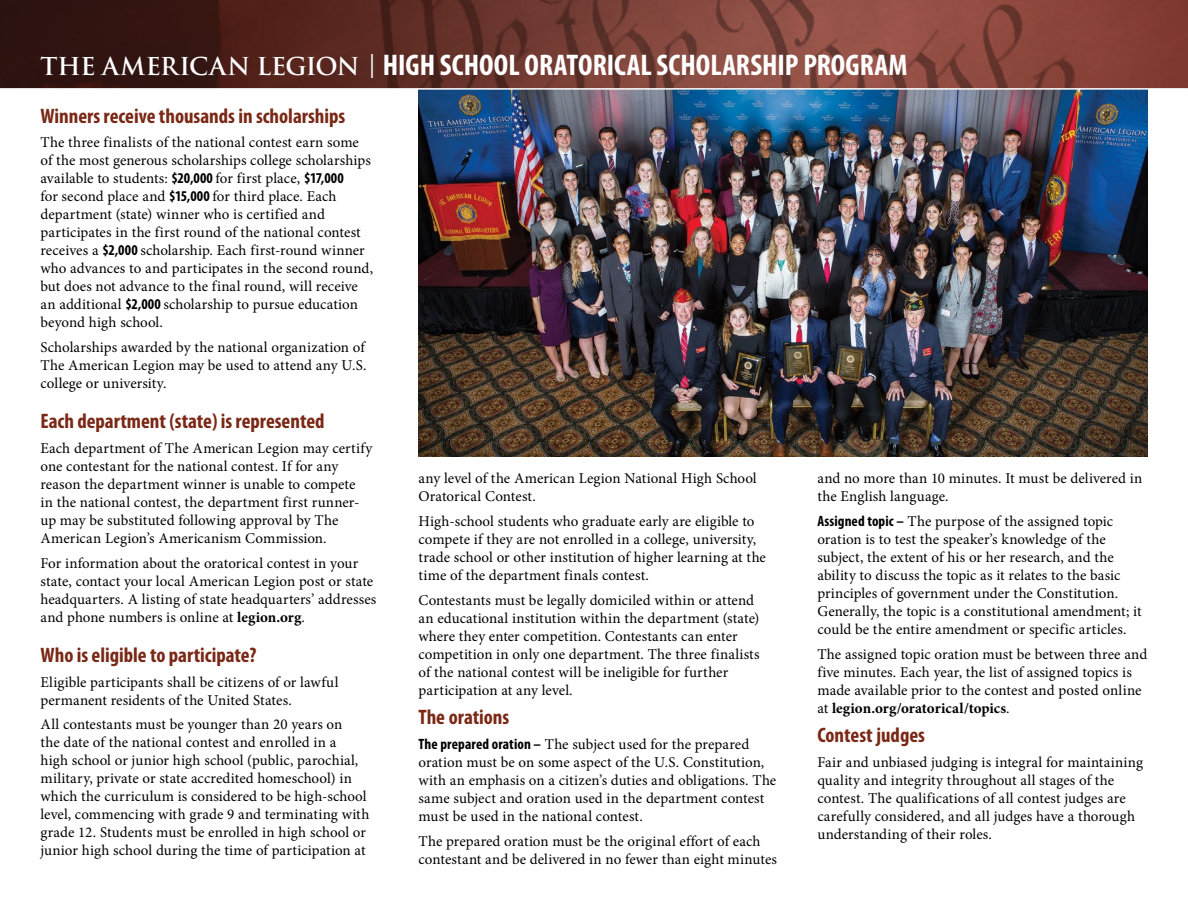
<style>
.page{position:relative;width:1188px;height:918px;background:#fff}
.page>*{position:absolute;margin:0;border:0;box-sizing:border-box;transform-origin:0 0}
.Brochure_Title{font:700 condensed 30px "Myriad Pro";color:#fff}
.Heading{font:700 condensed 21px "Myriad Pro";color:#7a2816}
.Body{font:700 condensed 21px "Myriad Pro";color:#7a2816}
.Body-2{font:15px/18px "Minion Pro";letter-spacing:.005em;color:#000}
.s1{font-family:"Trajan Pro";font-stretch:normal;font-size:24px}
.s2{font-family:"Myriad Pro";font-weight:700;font-stretch:condensed}
.s3{font-weight:700}
</style>
<div class="page">
<img style="left:419px;top:90px;width:729px;height:367px">
<svg style="left:0;top:0;width:1188px;height:90px;background:#6c3831"></svg>
<p class="Brochure_Title" style="left:40px;top:49px;width:869px"><span class="s1">THE AMERICAN LEGION |</span> HIGH SCHOOL ORATORICAL SCHOLARSHIP PROGRAM</p>
<p class="Heading" style="left:40px;top:104px;width:306px">Winners receive thousands in scholarships</p>
<p class="Body-2" style="left:40px;top:134px;width:334px">The three finalists of the national contest earn some of the most generous scholarships college scholarships available to students: <span class="s2">$20,000</span> for first place, <span class="s2">$17,000<br></span>for second place and <span class="s2">$15,000</span> for third place. Each department (state) winner who is certified and participates in the first round of the national contest receives a <span class="s2">$2,000</span> scholarship. Each first-round winner who advances to and participates in the second round, but does not advance to the final round, will receive an additional <span class="s2">$2,000</span> scholarship to pursue education beyond high school.</p>
<p class="Body-2" style="left:40px;top:338px;width:327px;text-align:justify">Scholarships awarded by the national organization of The American Legion may be used to attend any U.S. college or university.</p>
<p class="Heading" style="left:40px;top:410px;width:286px">Each department (state) is represented</p>
<p class="Body-2" style="left:40px;top:439px;width:333px">Each department of The American Legion may certify one contestant for the national contest. If for any reason the department winner is unable to compete<br>in the national contest, the department first runner&shy;up may be substituted following approval by The American Legion’s Americanism Commission.</p>
<p class="Body-2" style="left:40px;top:554px;width:337px">For information about the oratorical contest in your state, contact your local American Legion post or state headquarters. A listing of state headquarters’ addresses and phone numbers is online at <span class="s3">legion.org</span>.</p>
<p class="Heading" style="left:40px;top:643px;width:218px">Who is eligible to participate?</p>
<p class="Body-2" style="left:40px;top:673px;width:299px">Eligible participants shall be citizens of or lawful permanent residents of the United States.</p>
<p class="Body-2" style="left:40px;top:716px;width:330px">All contestants must be younger than 20 years on<br>the date of the national contest and enrolled in a<br>high school or junior high school (public, parochial, military, private or state accredited homeschool) in which the curriculum is considered to be high-school level, commencing with grade 9 and terminating with grade 12. Students must be enrolled in high school or junior high school during the time of participation at</p>
<p class="Body-2" style="left:419px;top:470px;width:340px">any level of the American Legion National High School<br>Oratorical Contest.</p>
<p class="Body-2" style="left:419px;top:512px;width:349px">High-school students who graduate early are eligible to compete if they are not enrolled in a college, university, trade school or other institution of higher learning at the time of the department finals contest.</p>
<p class="Body-2" style="left:419px;top:591px;width:343px">Contestants must be legally domiciled within or attend an educational institution within the department (state) where they enter competition. Contestants can enter competition in only one department. The three finalists of the national contest will be ineligible for further participation at any level.</p>
<p class="Body" style="left:419px;top:706px;width:92px">The orations</p>
<p class="Body-2" style="left:419px;top:735px;width:359px"><span class="s2">The prepared oration –</span> The subject used for the prepared oration must be on some aspect of the U.S. Constitution, with an emphasis on a citizen’s duties and obligations. The same subject and oration used in the department contest must be used in the national contest.</p>
<p class="Body-2" style="left:419px;top:832px;width:360px">The prepared oration must be the original effort of each contestant and be delivered in no fewer than eight minutes</p>
<p class="Body-2" style="left:817px;top:470px;width:327px">and no more than 10 minutes. It must be delivered in the English language.</p>
<p class="Body-2" style="left:817px;top:512px;width:326px"><span class="s2">Assigned topic –</span> The purpose of the assigned topic oration is to test the speaker’s knowledge of the subject, the extent of his or her research, and the ability to discuss the topic as it relates to the basic principles of government under the Constitution.<br>Generally, the topic is a constitutional amendment; it could be the entire amendment or specific articles.</p>
<p class="Body-2" style="left:817px;top:645px;width:331px">The assigned topic oration must be between three and five minutes. Each year, the list of assigned topics is made available prior to the contest and posted online at <span class="s3">legion.org/oratorical/topics</span>.</p>
<p class="Body" style="left:817px;top:724px;width:109px">Contest judges</p>
<p class="Body-2" style="left:817px;top:753px;width:327px">Fair and unbiased judging is integral for maintaining quality and integrity throughout all stages of the contest. The qualifications of all contest judges are carefully considered, and all judges have a thorough understanding of their roles.</p>
</div>
